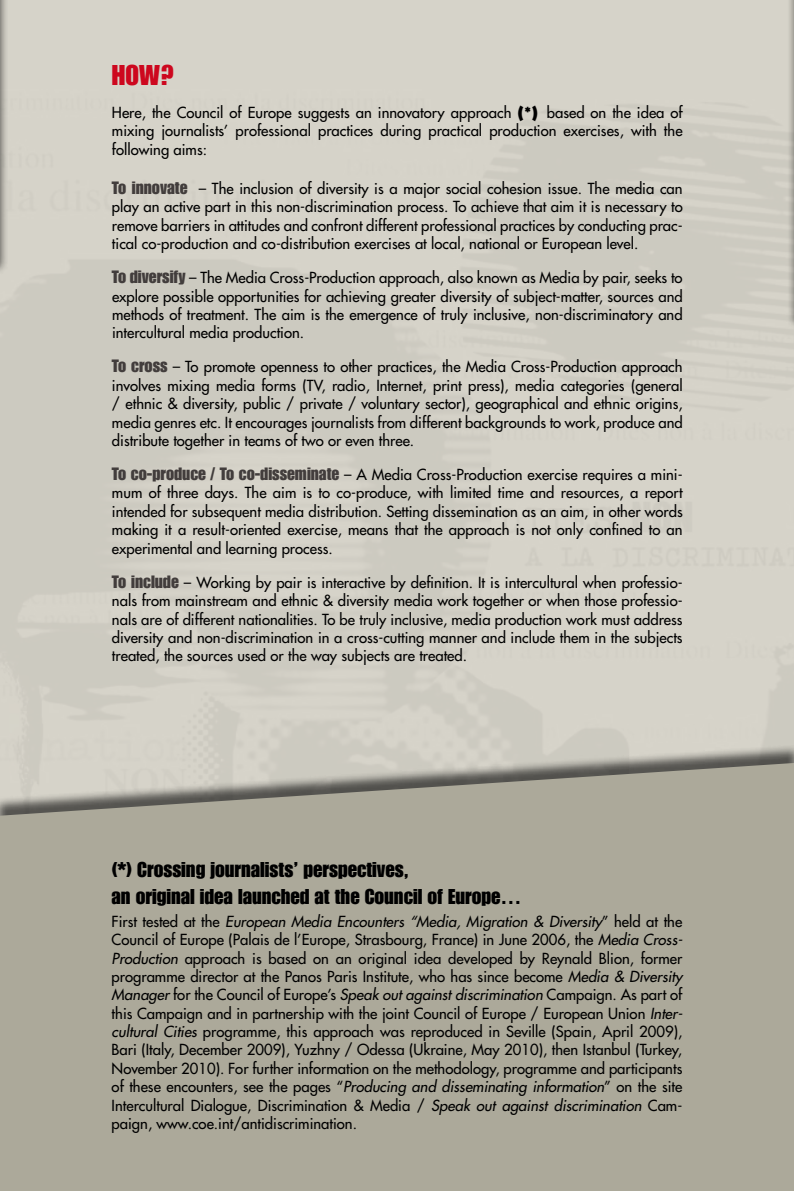
<style>
.page{position:relative;width:794px;height:1191px;background:#fff}
.page>*{position:absolute;margin:0;border:0;box-sizing:border-box;transform-origin:0 0}
.t1{font:28px "Impact";color:#cd071e}
.t2{font:21px/26.2px "Impact";color:#000}
.t3{font:500 14.88px/18.4px "Futura Std";color:#000;text-align:justify}
.s1{font-weight:800}
.s2{font-family:"Impact";font-weight:400;font-size:17.5px;color:#423d3c}
.s3{font-style:italic}
</style>
<div class="page">
<div style="left:0;top:0;width:8px;height:330px;background:#000;opacity:.6"></div>
<div style="left:786px;top:0;width:8px;height:330px;background:#000;opacity:.6"></div>
<div style="left:0;top:744px;width:794px;height:447px;background:#000;opacity:.6"></div>
<div style="left:0;top:763px;width:794px;height:428px;background:#aca99a"></div>
<h1 class="t1" style="left:112px;top:58px;width:64px">HOW?</h1>
<p class="t3" style="left:112px;top:103px;width:572px">Here, the Council of Europe suggests an innovatory approach <span class="s1">(*)</span> based on the idea of mixing journalists’ professional practices during practical production exercises, with the following aims:</p>
<p class="t3" style="left:112px;top:179px;width:572px"><span class="s2">To innovate</span> – The inclusion of diversity is a major social cohesion issue. The media can play an active part in this non-discrimination process. To achieve that aim it is necessary to remove barriers in attitudes and confront different professional practices by conducting prac&shy;tical co-production and co-distribution exercises at local, national or European level.</p>
<p class="t3" style="left:112px;top:268px;width:572px"><span class="s2">To diversify</span> – The Media Cross-Production approach, also known as Media by pair, seeks to explore possible opportunities for achieving greater diversity of subject-matter, sources and methods of treatment. The aim is the emergence of truly inclusive, non-discriminatory and intercultural media production.</p>
<p class="t3" style="left:112px;top:358px;width:572px"><span class="s2">To cross</span> – To promote openness to other practices, the Media Cross-Production approach involves mixing media forms (TV, radio, Internet, print press), media categories (general / ethnic &amp; diversity, public / private / voluntary sector), geographical and ethnic origins, media genres etc. It encourages journalists from different backgrounds to work, produce and distribute together in teams of two or even three.</p>
<p class="t3" style="left:112px;top:465px;width:572px"><span class="s2">To co-produce / To co-disseminate</span> – A Media Cross-Production exercise requires a mini&shy;mum of three days. The aim is to co-produce, with limited time and resources, a report intended for subsequent media distribution. Setting dissemination as an aim, in other words making it a result-oriented exercise, means that the approach is not only confined to an experimental and learning process.</p>
<p class="t3" style="left:112px;top:573px;width:572px"><span class="s2">To include</span> – Working by pair is interactive by definition. It is intercultural when professio&shy;nals from mainstream and ethnic &amp; diversity media work together or when those professio&shy;nals are of different nationalities. To be truly inclusive, media production work must address diversity and non-discrimination in a cross-cutting manner and include them in the subjects treated, the sources used or the way subjects are treated.</p>
<h2 class="t2" style="left:112px;top:856px;width:411px">(*) Crossing journalists’ perspectives,<br>an original idea launched at the Council of Europe…</h2>
<p class="t3" style="left:112px;top:912px;width:572px">First tested at the <span class="s3">European Media Encounters “Media, Migration &amp; Diversity</span>” held at the Council of Europe (Palais de l’Europe, Strasbourg, France) in June 2006, the <span class="s3">Media Cross-Production</span> approach is based on an original idea developed by Reynald Blion, former programme director at the Panos Paris Institute, who has since become <span class="s3">Media &amp; Diversity Manager</span> for the Council of Europe’s <span class="s3">Speak out against discrimination</span> Campaign. As part of this Campaign and in partnership with the joint Council of Europe / European Union <span class="s3">Inter&shy;cultural Cities</span> programme, this approach was reproduced in Seville (Spain, April 2009), Bari (Italy, December 2009), Yuzhny / Odessa (Ukraine, May 2010), then Istanbul (Turkey, November 2010). For further information on the methodology, programme and participants of these encounters, see the pages “<span class="s3">Producing and disseminating information</span>” on the site Intercultural Dialogue, Discrimination &amp; Media / <span class="s3">Speak out against discrimination</span> Cam&shy;paign, www.coe.int/antidiscrimination.</p>
</div>
